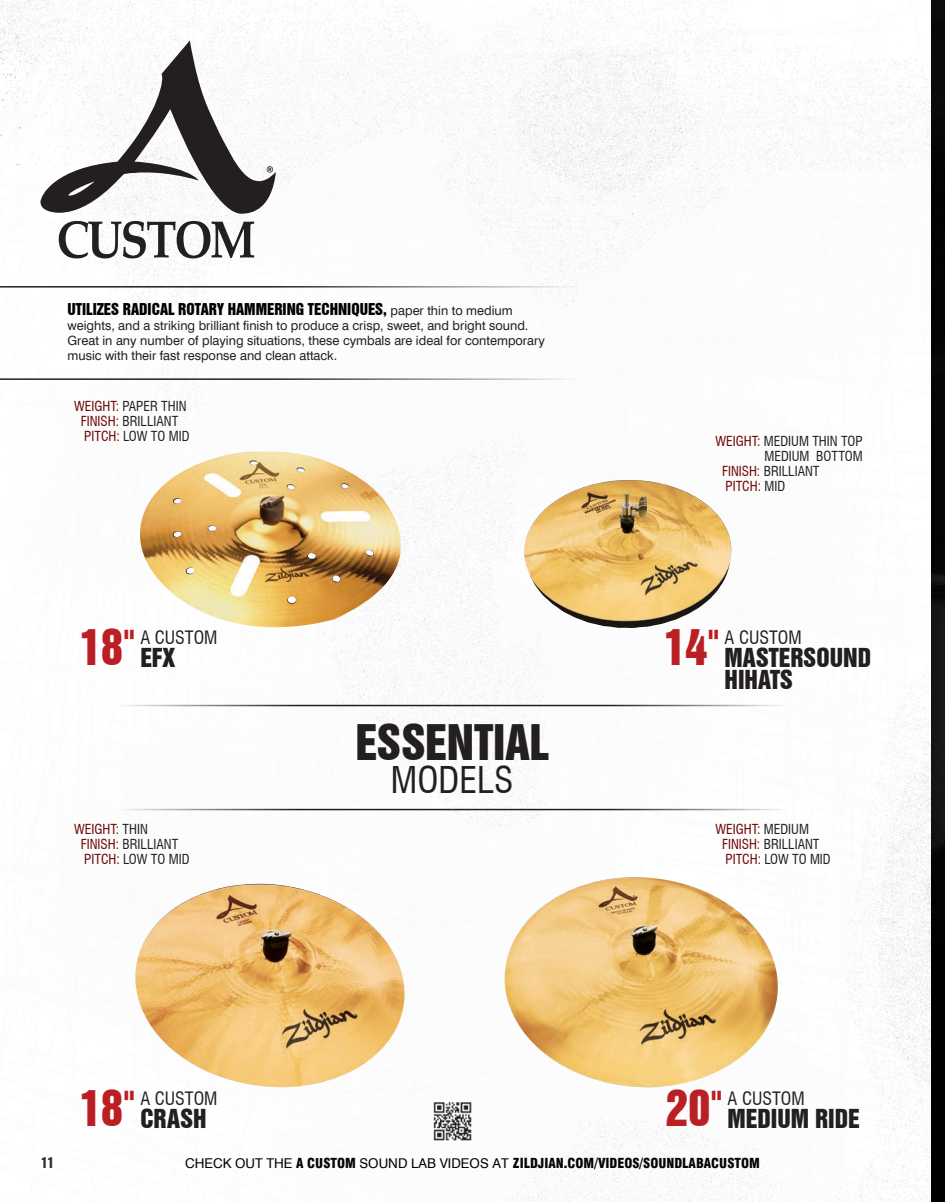
<style>
.page{position:relative;width:945px;height:1202px;background:#fff}
.page>*{position:absolute;margin:0;border:0;box-sizing:border-box;transform-origin:0 0}
.t1{font:45px "Swiss 921 BT Regular A";color:#ba1f24}
.t2{font:45px "Swiss 921 BT Regular A";color:#231f20}
.t3{font:condensed 36px "Swiss 721 BT";color:#231f20}
.t4{font:33px "Swiss 921 BT Regular A";color:#ba1f24}
.t5{font:24px "Swiss 921 BT Regular A";color:#231f20}
.t6{font:condensed 18px "Swiss 721 BT";color:#231f20}
.t7{font:15px "Swiss 921 BT Regular A";color:#000}
.t8{font:condensed 13.5px "Swiss 721 BT";color:#231f20}
.t9{font:900 condensed 13.5px "Swiss 721 BT";color:#040503}
.t10{font:condensed 13.5px "Swiss 721 BT";color:#6d0404}
.t11{font:13.5px "Swiss 921 BT Regular A";color:#000}
.t12{font:12.75px/15px "Swiss 721 BT";color:#231f20}
.s1{font-family:"Swiss 721 BT";font-size:12.75px;color:#231f20}
.s2{color:#6d0404}
.s3{color:#231f20}
.s4{font-weight:400;font-stretch:normal}
</style>
<div class="page">
<img style="left:0;top:0;width:945px;height:1202px">
<img style="left:135px;top:883px;width:270px;height:204px">
<img style="left:503px;top:877px;width:276px;height:210px">
<img style="left:524px;top:480px;width:207px;height:148px">
<img style="left:139px;top:451px;width:262px;height:178px">
<img style="left:432px;top:1100px;width:40px;height:41px">
<svg style="left:40px;top:40px;width:236px;height:174px"></svg>
<svg style="left:59px;top:221px;width:195px;height:37px"></svg>
<hr style="left:0;top:286px;width:580px;height:1px;background:#231f20">
<hr style="left:0;top:378px;width:580px;height:2px;background:#231f20">
<hr style="left:452px;top:704px;width:335px;height:2px;background:#231f20">
<hr style="left:117px;top:704px;width:335px;height:2px;background:#231f20">
<hr style="left:117px;top:808px;width:335px;height:2px;background:#231f20">
<hr style="left:452px;top:808px;width:335px;height:2px;background:#231f20">
<p class="t7" style="left:68px;top:299px;width:447px">UTILIZES RADICAL ROTARY HAMMERING TECHNIQUES, <span class="s1">paper thin to medium</span></p>
<p class="t12" style="left:68px;top:318px;width:479px">weights, and a striking brilliant finish to produce a crisp, sweet, and bright sound.<br>Great in any number of playing situations, these cymbals are ideal for contemporary music with their fast response and clean attack.</p>
<p class="t8" style="left:74px;top:397px;width:114px"><span class="s2">WEIGHT:</span> PAPER THIN</p>
<p class="t8" style="left:81px;top:412px;width:99px"><span class="s2">FINISH:</span> BRILLIANT</p>
<p class="t8" style="left:84px;top:427px;width:107px"><span class="s2">PITCH:</span> LOW TO MID</p>
<p class="t1" style="left:78px;top:617px;width:58px">18<sup>"</sup></p>
<p class="t6" style="left:140px;top:627px;width:79px">A CUSTOM</p>
<p class="t5" style="left:140px;top:641px;width:36px">EFX</p>
<p class="t10" style="left:74px;top:821px;width:75px">WEIGHT: <span class="s3">THIN</span></p>
<p class="t8" style="left:81px;top:836px;width:99px"><span class="s2">FINISH:</span> BRILLIANT</p>
<p class="t8" style="left:84px;top:851px;width:107px"><span class="s2">PITCH:</span> LOW TO MID</p>
<p class="t2" style="left:356px;top:712px;width:195px">ESSENTIAL</p>
<p class="t3" style="left:391px;top:758px;width:124px">MODELS</p>
<p class="t8" style="left:715px;top:433px;width:149px"><span class="s2">WEIGHT:</span> MEDIUM THIN TOP</p>
<p class="t8" style="left:764px;top:448px;width:100px">MEDIUM BOTTOM</p>
<p class="t8" style="left:722px;top:463px;width:99px"><span class="s2">FINISH:</span> BRILLIANT</p>
<p class="t10" style="left:726px;top:478px;width:61px">PITCH: <span class="s3">MID</span></p>
<p class="t1" style="left:663px;top:617px;width:58px">14<sup>"</sup></p>
<p class="t6" style="left:725px;top:627px;width:79px">A CUSTOM</p>
<p class="t5" style="left:725px;top:641px;width:148px">MASTERSOUND</p>
<p class="t5" style="left:725px;top:664px;width:70px">HIHATS</p>
<p class="t10" style="left:715px;top:821px;width:95px">WEIGHT: <span class="s3">MEDIUM</span></p>
<p class="t8" style="left:722px;top:836px;width:99px"><span class="s2">FINISH:</span> BRILLIANT</p>
<p class="t8" style="left:726px;top:851px;width:107px"><span class="s2">PITCH:</span> LOW TO MID</p>
<p class="t11" style="left:40px;top:1153px;width:15px">11</p>
<p class="t1" style="left:78px;top:1078px;width:47px">18</p>
<p class="t4" style="left:123px;top:1079px;width:13px">"</p>
<p class="t6" style="left:140px;top:1088px;width:79px">A CUSTOM</p>
<p class="t5" style="left:140px;top:1102px;width:68px">CRASH</p>
<p class="t1" style="left:666px;top:1078px;width:58px">20<sup>"</sup></p>
<p class="t6" style="left:728px;top:1088px;width:79px">A CUSTOM</p>
<p class="t5" style="left:728px;top:1102px;width:134px">MEDIUM RIDE</p>
<p class="t9" style="left:185px;top:1154px;width:576px"><span class="s4">CHECK OUT THE</span> A CUSTOM <span class="s4">SOUND LAB VIDEOS AT</span> ZILDJIAN.COM/VIDEOS/SOUNDLABACUSTOM</p>
</div>
